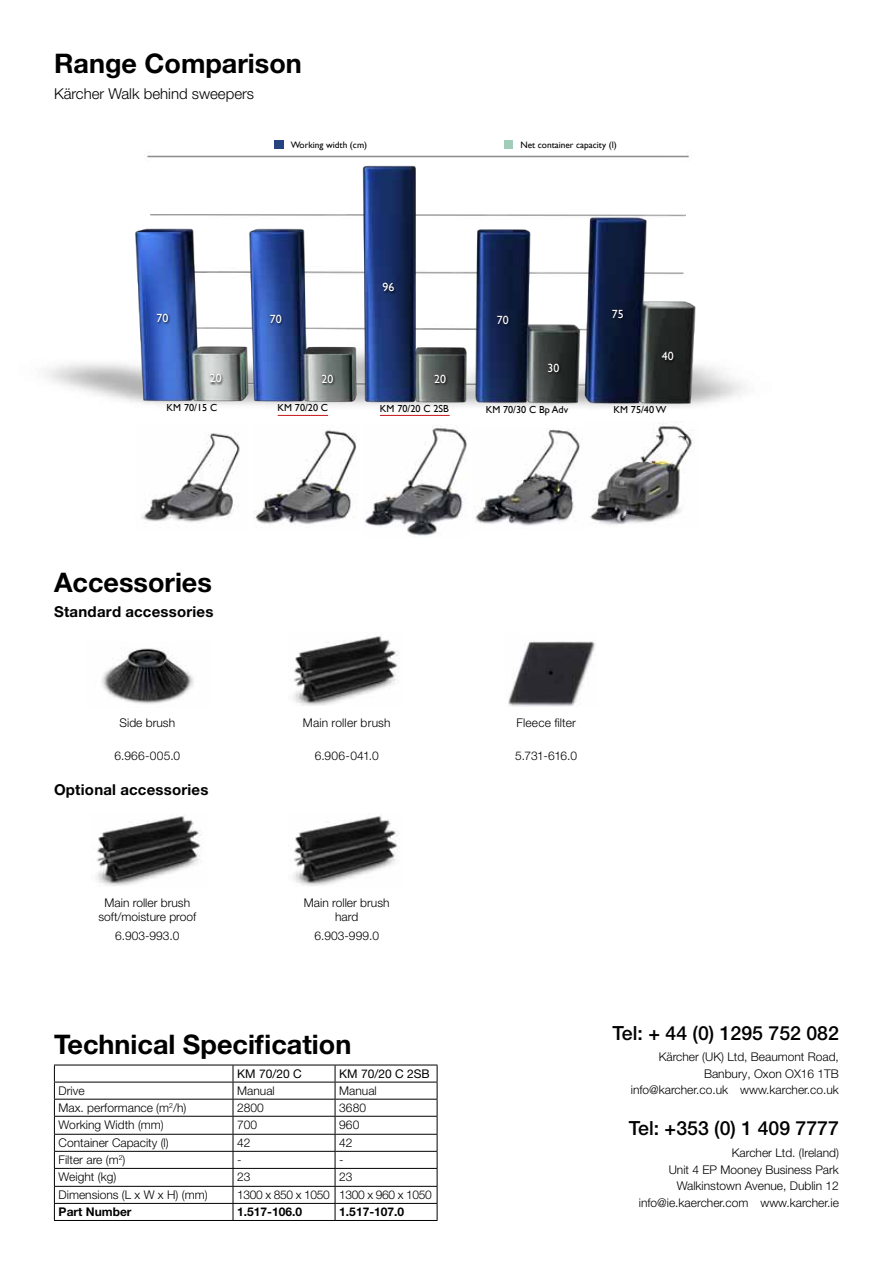
<style>
.page{position:relative;width:893px;height:1263px;background:#fff}
.page>*{position:absolute;margin:0;border:0;box-sizing:border-box;transform-origin:0 0}
.t1{font:700 27px "Helvetica Neue LT Pro";color:#000}
.t2{font:500 19.5px "Helvetica Neue LT Pro";color:#000}
.t3{font:700 15px "Helvetica Neue LT Pro";letter-spacing:.015em;color:#000}
.t4{font:300 15px "Helvetica Neue LT Pro";color:#000}
.t5{font:300 12px/16.5px "Helvetica Neue LT Pro";color:#000;text-align:center}
.t6{font:700 12px "Helvetica Neue LT Pro";color:#000}
.t7{font:300 12px "Helvetica Neue LT Pro";letter-spacing:-.03em;color:#000}
.t8{font:12px "Helvetica Neue LT Pro";color:#000}
.t9{font:11.85px "Gill Sans";color:#fff}
.t10{font:10.2px "Gill Sans";color:#000}
.t11{font:9.3px "Gill Sans";color:#000}
</style>
<div class="page">
<hr style="left:54px;top:1065px;width:179px;height:1px;background:#000">
<hr style="left:233px;top:1065px;width:102px;height:1px;background:#000">
<hr style="left:335px;top:1065px;width:102px;height:1px;background:#000">
<hr style="left:54px;top:1082px;width:179px;height:1px;background:#000">
<hr style="left:233px;top:1082px;width:102px;height:1px;background:#000">
<hr style="left:335px;top:1082px;width:102px;height:1px;background:#000">
<hr style="left:54px;top:1099px;width:179px;height:1px;background:#000">
<hr style="left:233px;top:1099px;width:102px;height:1px;background:#000">
<hr style="left:335px;top:1099px;width:102px;height:1px;background:#000">
<hr style="left:54px;top:1116px;width:179px;height:1px;background:#000">
<hr style="left:233px;top:1116px;width:102px;height:1px;background:#000">
<hr style="left:335px;top:1116px;width:102px;height:1px;background:#000">
<hr style="left:54px;top:1134px;width:179px;height:1px;background:#000">
<hr style="left:233px;top:1134px;width:102px;height:1px;background:#000">
<hr style="left:335px;top:1134px;width:102px;height:1px;background:#000">
<hr style="left:54px;top:1151px;width:179px;height:1px;background:#000">
<hr style="left:233px;top:1151px;width:102px;height:1px;background:#000">
<hr style="left:335px;top:1151px;width:102px;height:1px;background:#000">
<hr style="left:233px;top:1168px;width:102px;height:1px;background:#000">
<hr style="left:335px;top:1168px;width:102px;height:1px;background:#000">
<hr style="left:233px;top:1186px;width:102px;height:1px;background:#000">
<hr style="left:335px;top:1186px;width:102px;height:1px;background:#000">
<hr style="left:54px;top:1168px;width:179px;height:1px;background:#000">
<hr style="left:54px;top:1186px;width:179px;height:1px;background:#000">
<hr style="left:54px;top:1203px;width:179px;height:1px;background:#000">
<svg style="left:54px;top:1065px;width:1px;height:155px"></svg>
<hr style="left:233px;top:1203px;width:102px;height:1px;background:#000">
<svg style="left:233px;top:1065px;width:1px;height:155px"></svg>
<hr style="left:335px;top:1203px;width:102px;height:1px;background:#000">
<svg style="left:335px;top:1065px;width:1px;height:155px"></svg>
<svg style="left:437px;top:1065px;width:1px;height:155px"></svg>
<hr style="left:54px;top:1220px;width:179px;height:1px;background:#000">
<hr style="left:233px;top:1220px;width:102px;height:1px;background:#000">
<hr style="left:335px;top:1220px;width:102px;height:1px;background:#000">
<img style="left:101px;top:648px;width:93px;height:56px">
<img style="left:508px;top:641px;width:87px;height:65px">
<img style="left:293px;top:634px;width:105px;height:72px">
<img style="left:293px;top:814px;width:105px;height:72px">
<img style="left:96px;top:814px;width:105px;height:72px">
<img style="left:46px;top:155px;width:700px;height:261px">
<img style="left:156px;top:312px;width:15px;height:14px">
<img style="left:270px;top:313px;width:14px;height:14px">
<img style="left:381px;top:282px;width:16px;height:13px">
<img style="left:496px;top:314px;width:15px;height:14px">
<img style="left:612px;top:309px;width:14px;height:13px">
<img style="left:209px;top:372px;width:15px;height:14px">
<img style="left:320px;top:373px;width:16px;height:14px">
<img style="left:433px;top:373px;width:15px;height:14px">
<img style="left:547px;top:362px;width:15px;height:14px">
<img style="left:661px;top:350px;width:15px;height:14px">
<svg style="left:275px;top:140px;width:8px;height:9px"></svg>
<svg style="left:504px;top:140px;width:9px;height:9px"></svg>
<hr style="left:278px;top:415px;width:50px;height:1px;background:#c4161c">
<hr style="left:380px;top:415px;width:70px;height:1px;background:#c4161c">
<img style="left:253px;top:430px;width:104px;height:95px">
<img style="left:363px;top:425px;width:104px;height:111px">
<img style="left:589px;top:423px;width:103px;height:102px">
<img style="left:141px;top:433px;width:99px;height:89px">
<img style="left:475px;top:429px;width:108px;height:97px">
<h1 class="t1" style="left:54px;top:46px;width:249px">Range Comparison</h1>
<p class="t4" style="left:54px;top:84px;width:202px">Kärcher Walk behind sweepers</p>
<p class="t11" style="left:291px;top:139px;width:78px">Working width (cm)</p>
<p class="t11" style="left:520px;top:139px;width:98px">Net container capacity (l)</p>
<p class="t9" style="left:156px;top:311px;width:13px">70</p>
<p class="t9" style="left:270px;top:312px;width:13px">70</p>
<p class="t9" style="left:382px;top:280px;width:13px">96</p>
<p class="t9" style="left:210px;top:371px;width:13px">20</p>
<p class="t9" style="left:321px;top:372px;width:13px">20</p>
<p class="t9" style="left:434px;top:372px;width:13px">20</p>
<p class="t9" style="left:497px;top:313px;width:13px">70</p>
<p class="t9" style="left:547px;top:361px;width:13px">30</p>
<p class="t9" style="left:612px;top:307px;width:13px">75</p>
<p class="t9" style="left:662px;top:349px;width:13px">40</p>
<p class="t10" style="left:167px;top:401px;width:52px">KM 70/15 C</p>
<p class="t10" style="left:277px;top:401px;width:52px">KM 70/20 C</p>
<p class="t10" style="left:380px;top:402px;width:70px">KM 70/20 C 2SB</p>
<p class="t10" style="left:486px;top:403px;width:84px">KM 70/30 C Bp Adv</p>
<p class="t10" style="left:614px;top:403px;width:54px">KM 75/40 W</p>
<h1 class="t1" style="left:54px;top:565px;width:159px">Accessories</h1>
<p class="t3" style="left:54px;top:603px;width:161px">Standard accessories</p>
<p class="t5" style="left:120px;top:714px;width:57px">Side brush</p>
<p class="t5" style="left:114px;top:747px;width:67px">6.966-005.0</p>
<p class="t3" style="left:54px;top:780px;width:156px">Optional accessories</p>
<p class="t5" style="left:98px;top:895px;width:99px;line-height:14.4px">Main roller brush soft/moisture proof</p>
<p class="t5" style="left:115px;top:927px;width:66px">6.903-993.0</p>
<p class="t5" style="left:303px;top:714px;width:89px">Main roller brush</p>
<p class="t5" style="left:315px;top:747px;width:66px">6.906-041.0</p>
<p class="t5" style="left:304px;top:895px;width:87px;line-height:14.4px">Main roller brush hard</p>
<p class="t5" style="left:314px;top:927px;width:66px">6.903-999.0</p>
<h1 class="t1" style="left:54px;top:1027px;width:299px">Technical Specification</h1>
<p class="t8" style="left:237px;top:1066px;width:66px">KM 70/20 C</p>
<p class="t8" style="left:339px;top:1066px;width:92px">KM 70/20 C 2SB</p>
<p class="t5" style="left:59px;top:1082px;width:28px">Drive</p>
<p class="t5" style="left:237px;top:1082px;width:39px">Manual</p>
<p class="t5" style="left:339px;top:1082px;width:39px">Manual</p>
<p class="t5" style="left:59px;top:1099px;width:129px">Max. performance (m<sup>2</sup>/h)</p>
<p class="t5" style="left:237px;top:1099px;width:28px">2800</p>
<p class="t5" style="left:339px;top:1099px;width:28px">3680</p>
<p class="t5" style="left:59px;top:1116px;width:107px">Working Width (mm)</p>
<p class="t5" style="left:237px;top:1116px;width:22px">700</p>
<p class="t5" style="left:339px;top:1116px;width:22px">960</p>
<p class="t5" style="left:59px;top:1134px;width:112px">Container Capacity (l)</p>
<p class="t5" style="left:237px;top:1134px;width:15px">42</p>
<p class="t5" style="left:339px;top:1134px;width:15px">42</p>
<p class="t5" style="left:59px;top:1151px;width:68px">Filter are (m<sup>2</sup>)</p>
<p class="t5" style="left:237px;top:1151px;width:6px">-</p>
<p class="t5" style="left:339px;top:1151px;width:6px">-</p>
<p class="t5" style="left:59px;top:1168px;width:59px">Weight (kg)</p>
<p class="t5" style="left:237px;top:1168px;width:15px">23</p>
<p class="t5" style="left:339px;top:1168px;width:15px">23</p>
<p class="t5" style="left:59px;top:1186px;width:150px">Dimensions (L x W x H) (mm)</p>
<p class="t7" style="left:237px;top:1187px;width:196px">1300 x 850 x 1050 1300 x 960 x 1050</p>
<p class="t6" style="left:59px;top:1204px;width:74px">Part Number</p>
<p class="t6" style="left:237px;top:1204px;width:66px">1.517-106.0</p>
<p class="t6" style="left:339px;top:1204px;width:66px">1.517-107.0</p>
<p class="t5" style="left:516px;top:714px;width:61px">Fleece filter</p>
<p class="t5" style="left:515px;top:747px;width:64px">5.731-616.0</p>
<h2 class="t2" style="left:613px;top:1021px;width:228px">Tel: + 44 (0) 1295 752 082</h2>
<p class="t5" style="left:659px;top:1048px;width:182px">Kärcher (UK) Ltd , Beaumont Road ,</p>
<p class="t5" style="left:704px;top:1065px;width:132px">Banbury, Oxon OX16 1TB</p>
<p class="t5" style="left:631px;top:1081px;width:210px">info@karcher.co.uk www.karcher.co.uk</p>
<h2 class="t2" style="left:629px;top:1117px;width:212px">Tel: +353 (0) 1 409 7777</h2>
<p class="t5" style="left:639px;top:1144px;width:202px;text-align:right">Karcher Ltd. (Ireland)<br>Unit 4 EP Mooney Business Park<br>Walkinstown Avenue, Dublin 12 info@ie.kaercher.com www.karcher.ie</p>
</div>
